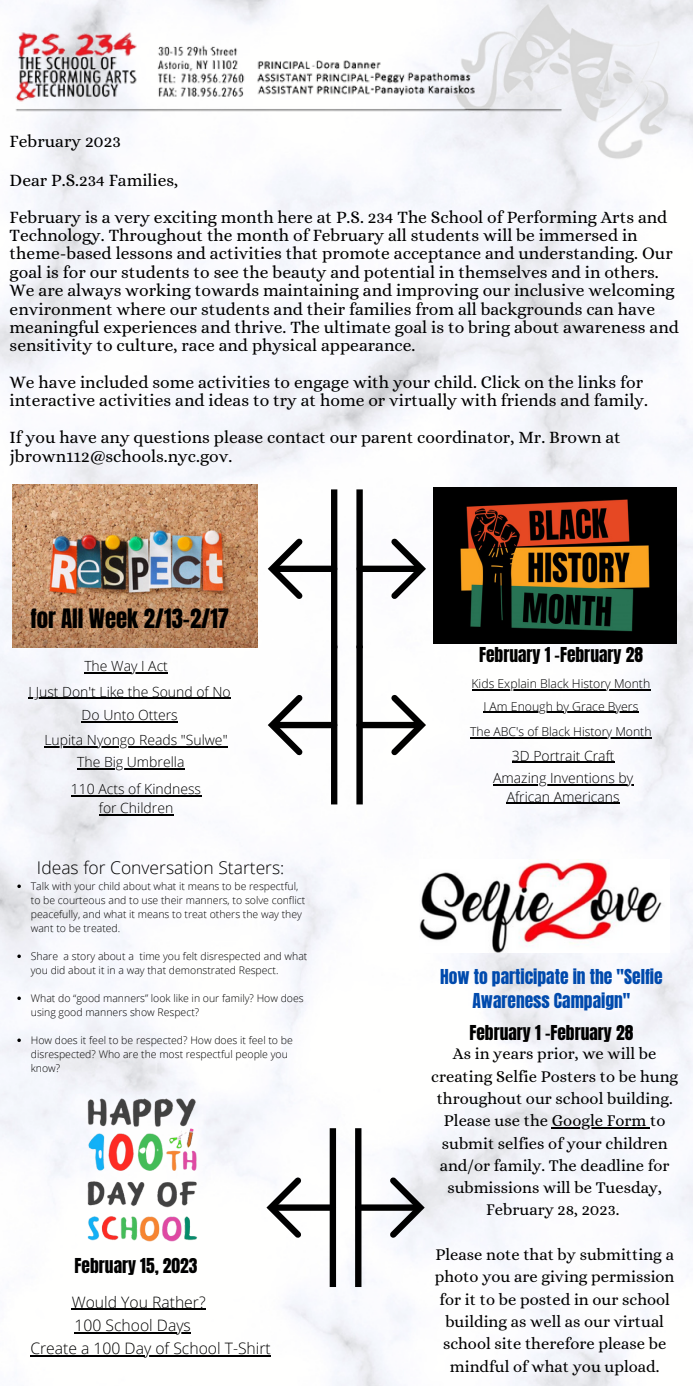
<style>
.page{position:relative;width:693px;height:1386px;background:#fff}
.page>*{position:absolute;margin:0;border:0;box-sizing:border-box;transform-origin:0 0}
.t1{font:22.75px "Anton";color:#000}
.t2{font:17.5px/18.4px "Alice";color:#000}
.t3{font:17.5px "Anton";color:#000}
.t4{font:17.5px/23.6px "Anton";color:#004aad;text-align:center}
.t5{font:300 17.5px "Open Sans";color:#000}
.t6{font:16.62px/22.4px "Alice";color:#000;text-align:center}
.t7{font:300 15.75px "Open Sans";color:#000}
.t8{font:300 14px/25.2px "Open Sans";color:#000;text-align:center}
.t9{font:300 12.25px/22.4px "Open Sans";color:#000;text-align:center}
.t10{font:300 10.5px/14px "Open Sans";color:#000}
</style>
<div class="page">
<img style="left:0;top:0;width:693px;height:1386px">
<img style="left:10px;top:0;width:673px;height:161px">
<img style="left:69px;top:1065px;width:142px;height:212px">
<img style="left:433px;top:488px;width:243px;height:156px">
<img style="left:420px;top:859px;width:249px;height:93px">
<img style="left:13px;top:485px;width:244px;height:162px">
<svg style="left:386px;top:533px;width:40px;height:72px"></svg>
<div style="left:360px;top:566px;width:58px;height:6px;background:#000"></div>
<svg style="left:267px;top:533px;width:41px;height:72px"></svg>
<div style="left:275px;top:566px;width:59px;height:6px;background:#000"></div>
<div style="left:331px;top:489px;width:6px;height:159px;background:#000"></div>
<div style="left:356px;top:489px;width:7px;height:159px;background:#000"></div>
<svg style="left:384px;top:1172px;width:41px;height:72px"></svg>
<div style="left:358px;top:1204px;width:59px;height:7px;background:#000"></div>
<svg style="left:266px;top:1172px;width:41px;height:72px"></svg>
<div style="left:274px;top:1204px;width:59px;height:7px;background:#000"></div>
<div style="left:330px;top:1128px;width:6px;height:159px;background:#000"></div>
<div style="left:355px;top:1128px;width:6px;height:159px;background:#000"></div>
<svg style="left:386px;top:689px;width:40px;height:72px"></svg>
<div style="left:360px;top:722px;width:58px;height:6px;background:#000"></div>
<svg style="left:267px;top:689px;width:41px;height:72px"></svg>
<div style="left:275px;top:722px;width:59px;height:6px;background:#000"></div>
<div style="left:331px;top:646px;width:6px;height:158px;background:#000"></div>
<div style="left:356px;top:646px;width:7px;height:158px;background:#000"></div>
<hr style="left:84px;top:673px;width:84px;height:1px;background:#000">
<hr style="left:29px;top:698px;width:202px;height:1px;background:#000">
<hr style="left:82px;top:721px;width:96px;height:1px;background:#000">
<hr style="left:552px;top:1128px;width:98px;height:1px;background:#000">
<hr style="left:72px;top:1309px;width:134px;height:1px;background:#000">
<hr style="left:75px;top:1332px;width:116px;height:2px;background:#000">
<hr style="left:30px;top:1355px;width:241px;height:1px;background:#000">
<hr style="left:472px;top:689px;width:179px;height:1px;background:#000">
<hr style="left:483px;top:712px;width:156px;height:1px;background:#000">
<hr style="left:470px;top:737px;width:182px;height:1px;background:#000">
<hr style="left:44px;top:746px;width:184px;height:1px;background:#000">
<hr style="left:512px;top:762px;width:103px;height:1px;background:#000">
<hr style="left:493px;top:784px;width:140px;height:1px;background:#000">
<hr style="left:507px;top:803px;width:113px;height:1px;background:#000">
<hr style="left:77px;top:768px;width:108px;height:2px;background:#000">
<hr style="left:71px;top:795px;width:130px;height:2px;background:#000">
<hr style="left:99px;top:814px;width:74px;height:1px;background:#000">
<svg style="left:17px;top:885px;width:4px;height:3px"></svg>
<svg style="left:17px;top:955px;width:4px;height:3px"></svg>
<svg style="left:17px;top:997px;width:4px;height:3px"></svg>
<svg style="left:17px;top:1039px;width:4px;height:3px"></svg>
<p class="t2" style="left:10px;top:131px;width:113px">February 2023</p>
<p class="t2" style="left:10px;top:162px;width:659px;line-height:36.8px">Dear P.S.234 Families,<br>February is a very exciting month here at P.S. 234 The School of Performing Arts and</p>
<p class="t2" style="left:10px;top:226px;width:671px">Technology. Throughout the month of February all students will be immersed in theme-based lessons and activities that promote acceptance and understanding. Our goal is for our students to see the beauty and potential in themselves and in others.<br>We are always working towards maintaining and improving our inclusive welcoming environment where our students and their families from all backgrounds can have meaningful experiences and thrive. The ultimate goal is to bring about awareness and sensitivity to culture, race and physical appearance.</p>
<p class="t2" style="left:10px;top:373px;width:640px">We have included some activities to engage with your child. Click on the links for interactive activities and ideas to try at home or virtually with friends and family.</p>
<p class="t2" style="left:10px;top:428px;width:613px">If you have any questions please contact our parent coordinator, Mr. Brown at jbrown112@schools.nyc.gov.</p>
<h1 class="t1" style="left:30px;top:602px;width:200px">for All Week 2/13-2/17</h1>
<p class="t8" style="left:29px;top:653px;width:204px">The Way I Act<br>I Just Don't Like the Sound of No</p>
<p class="t8" style="left:82px;top:702px;width:98px">Do Unto Otters</p>
<p class="t8" style="left:44px;top:727px;width:185px">Lupita Nyongo Reads "Sulwe"</p>
<p class="t8" style="left:71px;top:748px;width:132px;line-height:26.9px;text-align:left;text-indent:6px">The Big Umbrella<br>110 Acts of Kindness</p>
<p class="t8" style="left:99px;top:795px;width:76px">for Children</p>
<p class="t5" style="left:37px;top:855px;width:249px">Ideas for Conversation Starters:</p>
<p class="t10" style="left:31px;top:879px;width:276px">Talk with your child about what it means to be respectful, to be courteous and to use their manners, to solve conflict peacefully, and what it means to treat others the way they want to be treated.</p>
<p class="t10" style="left:31px;top:949px;width:278px">Share a story about a time you felt disrespected and what you did about it in a way that demonstrated Respect.</p>
<p class="t10" style="left:31px;top:991px;width:274px">What do “good manners” look like in our family? How does using good manners show Respect?</p>
<p class="t10" style="left:31px;top:1033px;width:263px">How does it feel to be respected? How does it feel to be disrespected? Who are the most respectful people you know?</p>
<p class="t3" style="left:75px;top:1253px;width:124px">February 15, 2023</p>
<p class="t7" style="left:72px;top:1291px;width:136px">Would You Rather?</p>
<p class="t7" style="left:75px;top:1314px;width:118px">100 School Days</p>
<p class="t7" style="left:30px;top:1337px;width:242px">Create a 100 Day of School T-Shirt</p>
<p class="t3" style="left:479px;top:643px;width:165px">February 1 -February 28</p>
<p class="t9" style="left:472px;top:672px;width:180px">Kids Explain Black History Month<br>I Am Enough by Grace Byers</p>
<p class="t9" style="left:470px;top:720px;width:183px">The ABC's of Black History Month</p>
<p class="t8" style="left:493px;top:744px;width:142px;line-height:22.4px">3D Portrait Craft<br>Amazing Inventions by</p>
<p class="t8" style="left:507px;top:784px;width:114px">African Americans</p>
<p class="t4" style="left:440px;top:965px;width:224px">How to participate in the "Selfie<br>Awareness Campaign"</p>
<p class="t6" style="left:431px;top:1042px;width:249px">As in years prior, we will be creating Selfie Posters to be hung throughout our school building.<br>Please use the Google Form to submit selfies of your children and/or family. The deadline for submissions will be Tuesday,<br>February 28, 2023.</p>
<p class="t6" style="left:435px;top:1243px;width:241px">Please note that by submitting a photo you are giving permission for it to be posted in our school building as well as our virtual school site therefore please be mindful of what you upload.</p>
<p class="t3" style="left:469px;top:1020px;width:165px">February 1 -February 28</p>
</div>
